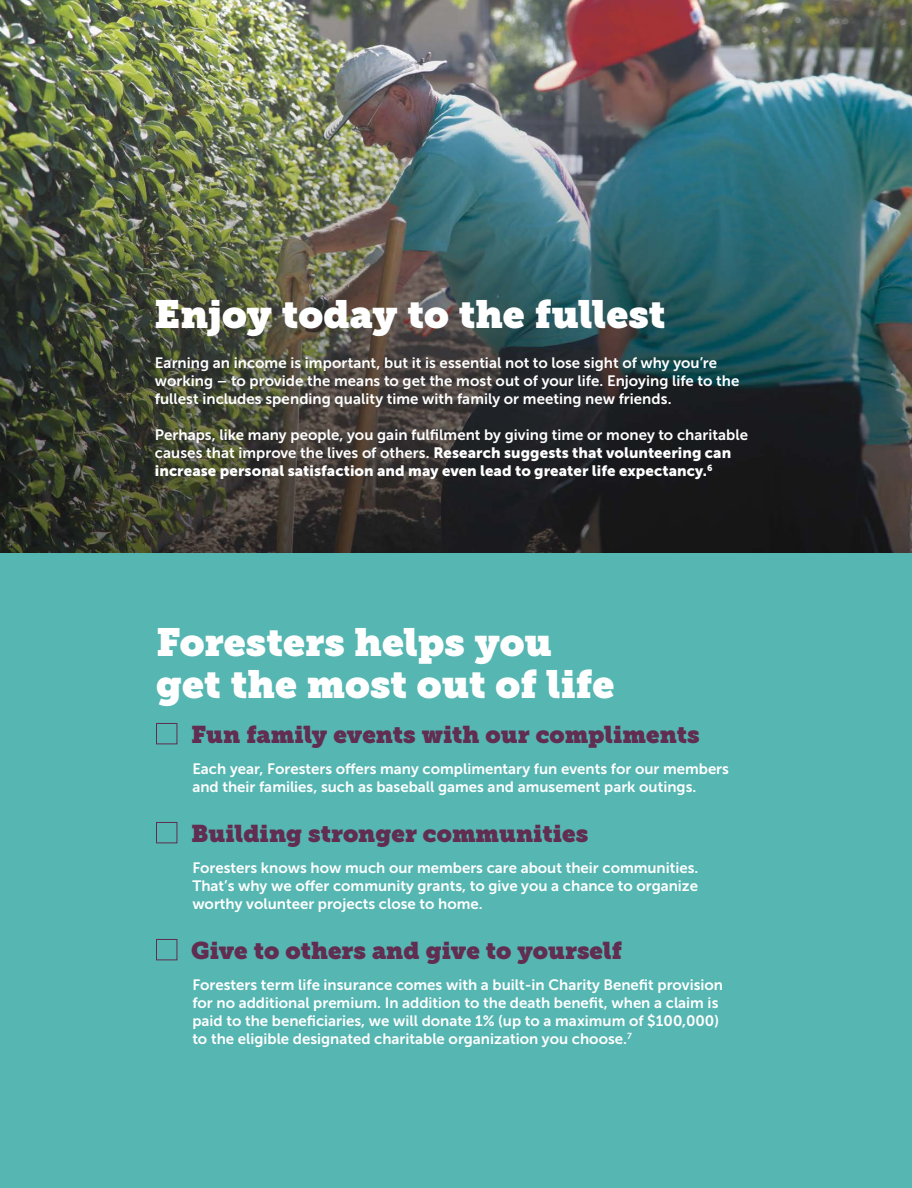
<style>
.page{position:relative;width:912px;height:1188px;background:#fff}
.page>*{position:absolute;margin:0;border:0;box-sizing:border-box;transform-origin:0 0}
.t1{font:39px/42px "Museo Slab";color:#fff}
.t2{font:24px "Museo Slab";color:#612d50}
.t3{font:15px/18px "Museo Sans 700";color:#fff}
.t4{font:15px/18px "Museo Sans 900";letter-spacing:.005em;color:#fff}
.s1{font-family:"Museo Sans 700"}
</style>
<div class="page">
<img style="left:0;top:0;width:911px;height:554px">
<div style="left:0;top:554px;width:911px;height:634px;background:#55b6b2"></div>
<div style="left:156px;top:723px;width:21px;height:21px;border:1px solid #612d50"></div>
<div style="left:156px;top:822px;width:21px;height:21px;border:1px solid #612d50"></div>
<div style="left:156px;top:939px;width:21px;height:21px;border:1px solid #612d50"></div>
<h1 class="t1" style="left:154px;top:294px;width:512px">Enjoy today to the fullest</h1>
<p class="t3" style="left:155px;top:354px;width:585px">Earning an income is important, but it is essential not to lose sight of why you’re working – to provide the means to get the most out of your life. Enjoying life to the fullest includes spending quality time with family or meeting new friends.</p>
<p class="t3" style="left:155px;top:426px;width:594px">Perhaps, like many people, you gain fulfilment by giving time or money to charitable</p>
<p class="t4" style="left:155px;top:443px;width:577px"><span class="s1">causes that improve the lives of others.</span> Research suggests that volunteering can increase personal satisfaction and may even lead to greater life expectancy.<sup>6</sup></p>
<h1 class="t1" style="left:156px;top:621px;width:460px">Foresters helps you get the most out of life</h1>
<h2 class="t2" style="left:191px;top:720px;width:509px">Fun family events with our compliments</h2>
<p class="t3" style="left:192px;top:760px;width:538px">Each year, Foresters offers many complimentary fun events for our members and their families, such as baseball games and amusement park outings.</p>
<h2 class="t2" style="left:191px;top:819px;width:398px">Building stronger communities</h2>
<p class="t3" style="left:192px;top:859px;width:507px;text-align:justify">Foresters knows how much our members care about their communities.<br>That’s why we offer community grants, to give you a chance to organize worthy volunteer projects close to home.</p>
<h2 class="t2" style="left:191px;top:936px;width:432px">Give to others and give to yourself</h2>
<p class="t3" style="left:192px;top:976px;width:532px">Foresters term life insurance comes with a built-in Charity Benefit provision for no additional premium. In addition to the death benefit, when a claim is paid to the beneficiaries, we will donate 1% (up to a maximum of $100,000) to the eligible designated charitable organization you choose.<sup>7</sup></p>
</div>
